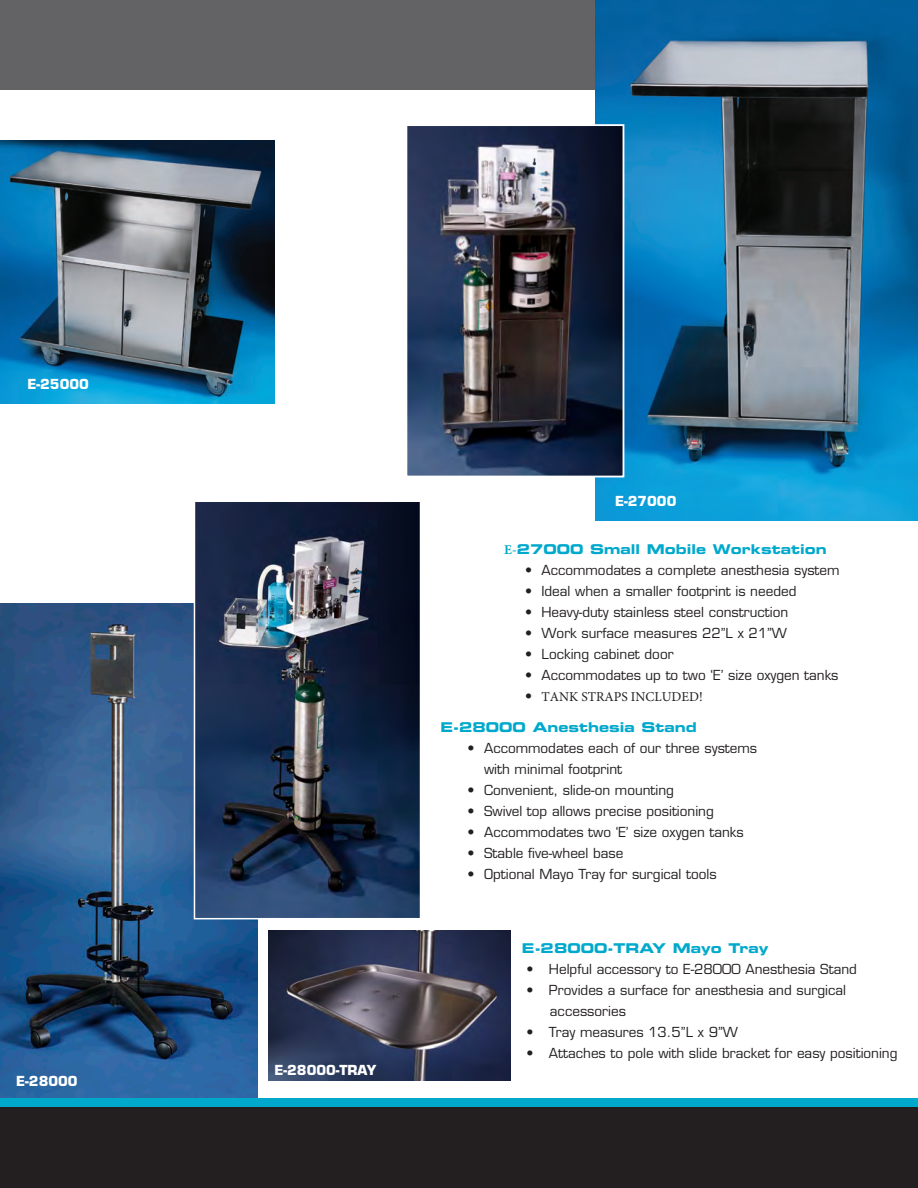
<style>
.page{position:relative;width:918px;height:1188px;background:#fff}
.page>*{position:absolute;margin:0;border:0;box-sizing:border-box;transform-origin:0 0}
.t1{font:13.5px/21px "Eurostile";color:#231f20}
.t2{font:13.5px "Eurostile Bold Extended Two";color:#00a9cc}
.t3{font:700 13.5px "Eurostile";color:#fff}
.t4{font:13.5px "Minion Pro";color:#231f20}
.s1{font-family:"Minion Pro";font-weight:700}
.s2{font-family:"Eurostile"}
</style>
<div class="page">
<div style="left:0;top:1098px;width:918px;height:90px;background:#00a9cc"></div>
<div style="left:0;top:1107px;width:918px;height:81px;background:#231f20"></div>
<img style="left:0;top:604px;width:258px;height:494px">
<img style="left:197px;top:504px;width:221px;height:412px">
<div style="left:194px;top:501px;width:227px;height:418px;border:2px solid #fff"></div>
<div style="left:0;top:0;width:918px;height:89px;background:#636366"></div>
<img style="left:0;top:140px;width:274px;height:264px">
<img style="left:596px;top:0;width:322px;height:521px">
<img style="left:408px;top:127px;width:213px;height:347px">
<div style="left:405px;top:124px;width:219px;height:353px;border:2px solid #fff"></div>
<img style="left:269px;top:930px;width:242px;height:150px">
<p class="t3" style="left:27px;top:376px;width:63px">E-25000</p>
<p class="t3" style="left:16px;top:1072px;width:63px">E-28000</p>
<p class="t3" style="left:274px;top:1061px;width:103px">E-28000-TRAY</p>
<p class="t3" style="left:615px;top:493px;width:63px">E-27000</p>
<p class="t2" style="left:504px;top:540px;width:324px"><span class="s1">E-</span>27000 Small Mobile Workstation</p>
<p class="t1" style="left:525px;top:560px;width:316px">• Accommodates a complete anesthesia system</p>
<p class="t1" style="left:525px;top:581px;width:273px">• Ideal when a smaller footprint is needed</p>
<p class="t1" style="left:525px;top:602px;width:265px">• Heavy-duty stainless steel construction</p>
<p class="t1" style="left:525px;top:623px;width:264px">• Work surface measures 22”L x 21”W</p>
<p class="t1" style="left:525px;top:644px;width:150px">• Locking cabinet door</p>
<p class="t1" style="left:525px;top:665px;width:315px">• Accommodates up to two ‘E’ size oxygen tanks</p>
<p class="t4" style="left:525px;top:688px;width:179px"><span class="s2">•</span> TANK STRAPS INCLUDED!</p>
<p class="t2" style="left:441px;top:718px;width:258px">E-28000 Anesthesia Stand</p>
<p class="t1" style="left:484px;top:738px;width:275px;text-indent:-16px">• Accommodates each of our three systems with minimal footprint</p>
<p class="t1" style="left:468px;top:780px;width:208px">• Convenient, slide-on mounting</p>
<p class="t1" style="left:468px;top:801px;width:248px">• Swivel top allows precise positioning</p>
<p class="t1" style="left:468px;top:822px;width:278px">• Accommodates two ‘E’ size oxygen tanks</p>
<p class="t1" style="left:468px;top:843px;width:157px">• Stable five-wheel base</p>
<p class="t1" style="left:468px;top:864px;width:251px">• Optional Mayo Tray for surgical tools</p>
<p class="t2" style="left:522px;top:939px;width:248px">E-28000-TRAY Mayo Tray</p>
<p class="t1" style="left:527px;top:959px;width:332px">• Helpful accessory to E-28000 Anesthesia Stand</p>
<p class="t1" style="left:527px;top:980px;width:321px">• Provides a surface for anesthesia and surgical</p>
<p class="t1" style="left:550px;top:1001px;width:78px">accessories</p>
<p class="t1" style="left:527px;top:1022px;width:213px">• Tray measures 13.5”L x 9”W</p>
<p class="t1" style="left:527px;top:1043px;width:372px">• Attaches to pole with slide bracket for easy positioning</p>
</div>
